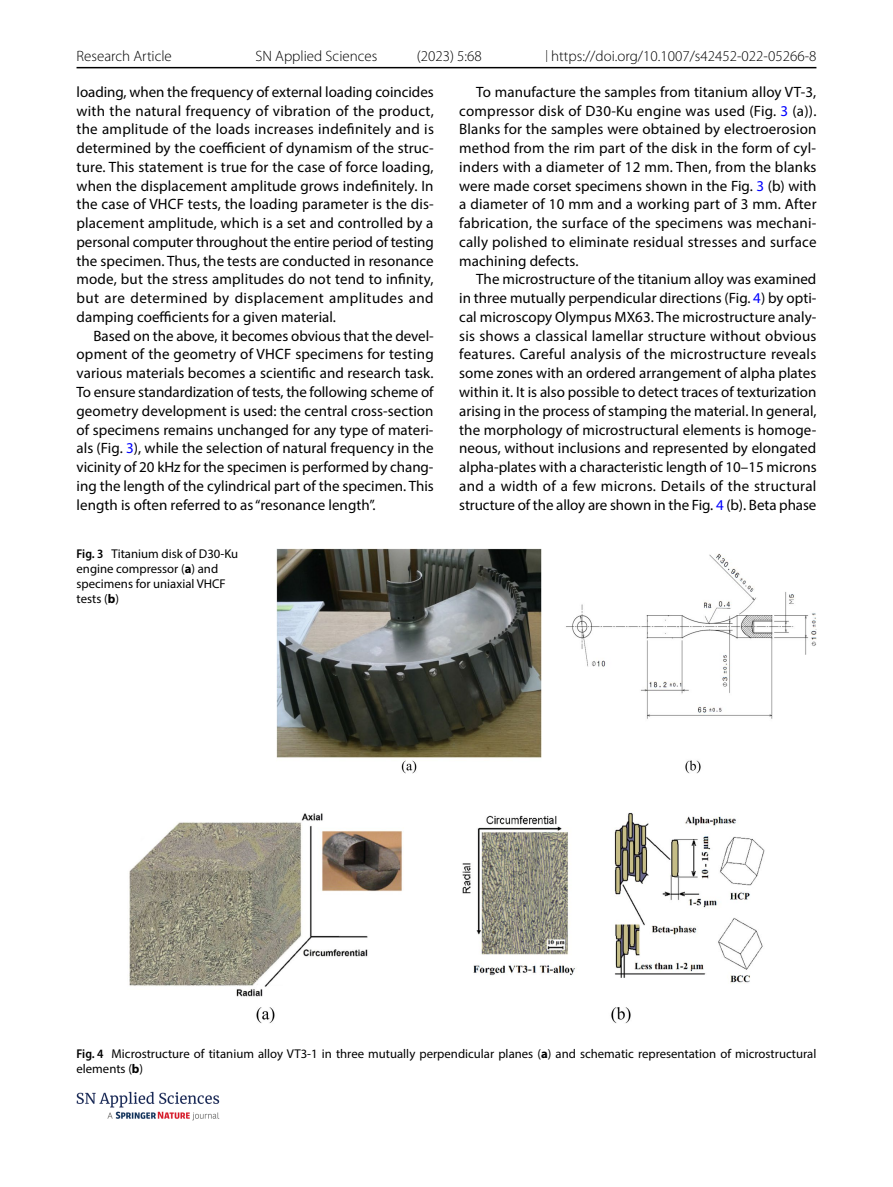
<style>
.page{position:relative;width:893px;height:1187px;background:#fff}
.page>*{position:absolute;margin:0;border:0;box-sizing:border-box;transform-origin:0 0}
.t1{font:15px/18.8px "Myriad Pro";letter-spacing:.005em;color:#000;text-align:justify}
.t2{font:300 15px "Myriad Pro";color:#000}
.t3{font:12.75px/15px "Myriad Pro";color:#000}
.s1{font-size:12px}
.s2{color:#00f}
.s3{font-weight:600;font-stretch:semi-condensed}
.s4{font-weight:700}
</style>
<div class="page">
<hr style="left:77px;top:67px;width:739px;height:1px;background:#000">
<img style="left:77px;top:1091px;width:143px;height:29px">
<img style="left:276px;top:548px;width:540px;height:226px">
<img style="left:129px;top:812px;width:636px;height:211px">
<p class="t2" style="left:77px;top:47px;width:97px">Research Article</p>
<p class="t2" style="left:255px;top:47px;width:123px">SN Applied Sciences</p>
<p class="t2" style="left:417px;top:47px;width:67px">(2023) 5:68</p>
<p class="t2" style="left:545px;top:47px;width:273px"><span class="s1">|</span> https://doi.org/10.1007/s42452-022-05266-8</p>
<p class="t1" style="left:77px;top:82px;width:359px">loading, when the frequency of external loading coincides with the natural frequency of vibration of the product, the amplitude of the loads increases indefinitely and is determined by the coefficient of dynamism of the struc&shy;ture. This statement is true for the case of force loading, when the displacement amplitude grows indefinitely. In the case of VHCF tests, the loading parameter is the dis&shy;placement amplitude, which is a set and controlled by a personal computer throughout the entire period of testing the specimen. Thus, the tests are conducted in resonance mode, but the stress amplitudes do not tend to infinity, but are determined by displacement amplitudes and damping coefficients for a given material.</p>
<p class="t1" style="left:77px;top:326px;width:359px;text-indent:17px">Based on the above, it becomes obvious that the devel&shy;opment of the geometry of VHCF specimens for testing various materials becomes a scientific and research task.<br>To ensure standardization of tests, the following scheme of geometry development is used: the central cross-section of specimens remains unchanged for any type of materi&shy;als (Fig. <span class="s2">3</span>), while the selection of natural frequency in the vicinity of 20 kHz for the specimen is performed by chang&shy;ing the length of the cylindrical part of the specimen. This length is often referred to as “resonance length”.</p>
<p class="t1" style="left:459px;top:82px;width:359px;text-indent:17px">To manufacture the samples from titanium alloy VT-3, compressor disk of D30-Ku engine was used (Fig. <span class="s2">3</span> (a)).<br>Blanks for the samples were obtained by electroerosion method from the rim part of the disk in the form of cyl&shy;inders with a diameter of 12 mm. Then, from the blanks were made corset specimens shown in the Fig. <span class="s2">3</span> (b) with a diameter of 10 mm and a working part of 3 mm. After fabrication, the surface of the specimens was mechani&shy;cally polished to eliminate residual stresses and surface machining defects.</p>
<p class="t1" style="left:459px;top:270px;width:359px;text-indent:17px">The microstructure of the titanium alloy was examined in three mutually perpendicular directions (Fig. <span class="s2">4</span>) by opti&shy;cal microscopy Olympus MX63. The microstructure analy&shy;sis shows a classical lamellar structure without obvious features. Careful analysis of the microstructure reveals some zones with an ordered arrangement of alpha plates within it. It is also possible to detect traces of texturization arising in the process of stamping the material. In general, the morphology of microstructural elements is homoge&shy;neous, without inclusions and represented by elongated alpha-plates with a characteristic length of 10–15 microns and a width of a few microns. Details of the structural structure of the alloy are shown in the Fig. <span class="s2">4</span> (b). Beta phase</p>
<p class="t3" style="left:77px;top:546px;width:163px"><span class="s3">Fig. 3</span> Titanium disk of D30-Ku engine compressor (<span class="s4">a</span>) and specimens for uniaxial VHCF tests (<span class="s4">b</span>)</p>
<p class="t3" style="left:77px;top:1046px;width:741px"><span class="s3">Fig. 4</span> Microstructure of titanium alloy VT3-1 in three mutually perpendicular planes (<span class="s4">a</span>) and schematic representation of microstructural elements (<span class="s4">b</span>)</p>
</div>
